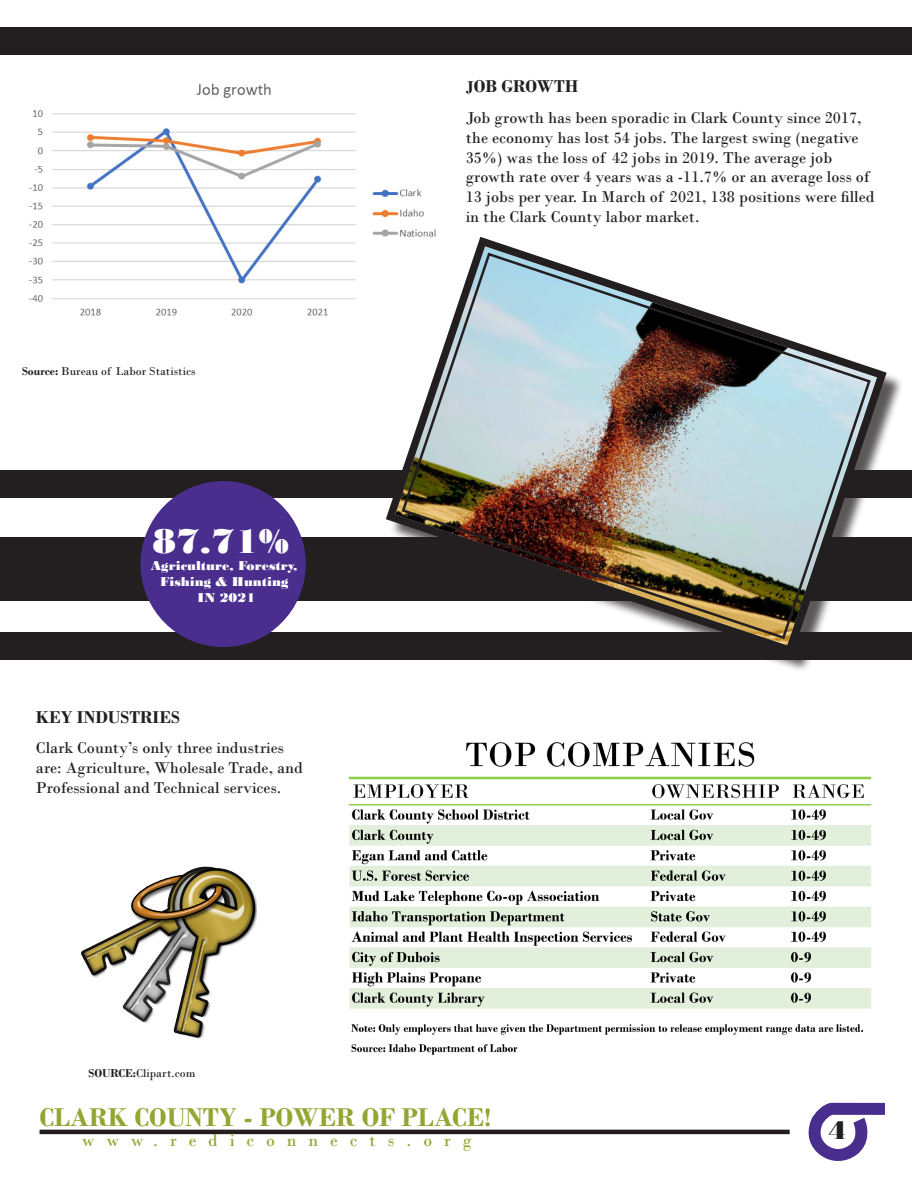
<style>
.page{position:relative;width:912px;height:1188px;background:#fff}
.page>*{position:absolute;margin:0;border:0;box-sizing:border-box;transform-origin:0 0}
.t1{font:36px "Bodoni MT Black";color:#fff}
.t2{font:700 27px "Bodoni";color:#95a532}
.t3{font:27px "Bodoni MT Black";color:#231f20}
.t4{font:700 18px "Bodoni";color:#231f20}
.t5{font:18px "Bodoni";letter-spacing:.66em;color:#95a532}
.t6{font:16.5px/19.8px "Bodoni";color:#231f20}
.t7{font:13.5px "Bodoni MT Black";color:#fff}
.t8{font:12px "Bodoni";color:#231f20}
.s1{font-weight:700}
.s2{font-size:16.5px}
</style>
<div class="page">
<svg style="left:808px;top:1102px;width:77px;height:59px"></svg>
<hr style="left:40px;top:1130px;width:749px;height:4px;background:#231f20">
<div style="left:0;top:470px;width:911px;height:28px;background:#231f20"></div>
<div style="left:0;top:538px;width:910px;height:63px;background:#231f20"></div>
<img style="left:29px;top:83px;width:407px;height:233px">
<div style="left:0;top:633px;width:910px;height:27px;background:#231f20"></div>
<div style="left:0;top:27px;width:911px;height:27px;background:#231f20"></div>
<img style="left:348px;top:742px;width:524px;height:313px">
<div style="left:140px;top:481px;width:166px;height:166px;background:#4a2e8e;border-radius:50%"></div>
<div style="left:389px;top:240px;width:515px;height:433px;background:#231f20;opacity:.75"></div>
<svg style="left:381px;top:232px;width:510px;height:428px"></svg>
<img style="left:400px;top:251px;width:472px;height:390px">
<img style="left:82px;top:866px;width:175px;height:173px">
<p class="t8" style="left:22px;top:364px;width:175px"><span class="s1">Source:</span> Bureau of Labor Statistics</p>
<p class="t1" style="left:152px;top:520px;width:138px">87.71%</p>
<p class="t7" style="left:151px;top:557px;width:148px">Agriculture, Forestry,</p>
<p class="t7" style="left:160px;top:573px;width:130px">Fishing &amp; Hunting</p>
<p class="t7" style="left:197px;top:590px;width:59px">IN 2021</p>
<p class="t4" style="left:36px;top:706px;width:145px">KEY INDUSTRIES</p>
<p class="t6" style="left:36px;top:738px;width:268px">Clark County’s only three industries are: Agriculture, Wholesale Trade, and<br>Professional and Technical services.</p>
<p class="t8" style="left:88px;top:1066px;width:109px"><span class="s1">SOURCE:</span>Clipart.com</p>
<p class="t4" style="left:465px;top:76px;width:114px"><span class="s2">J</span>OB GROWTH</p>
<p class="t6" style="left:465px;top:108px;width:410px">Job growth has been sporadic in Clark County since 2017, the economy has lost 54 jobs. The largest swing (negative 35%) was the loss of 42 jobs in 2019. The average job growth rate over 4 years was a -11.7% or an average loss of 13 jobs per year. In March of 2021, 138 positions were filled in the Clark County labor market.</p>
<h2 class="t2" style="left:40px;top:1102px;width:453px">CLARK COUNTY - POWER OF PLACE!</h2>
<p class="t5" style="left:82px;top:1130px;width:391px">www.rediconnects.org</p>
<h2 class="t3" style="left:828px;top:1114px;width:19px">4</h2>
</div>
